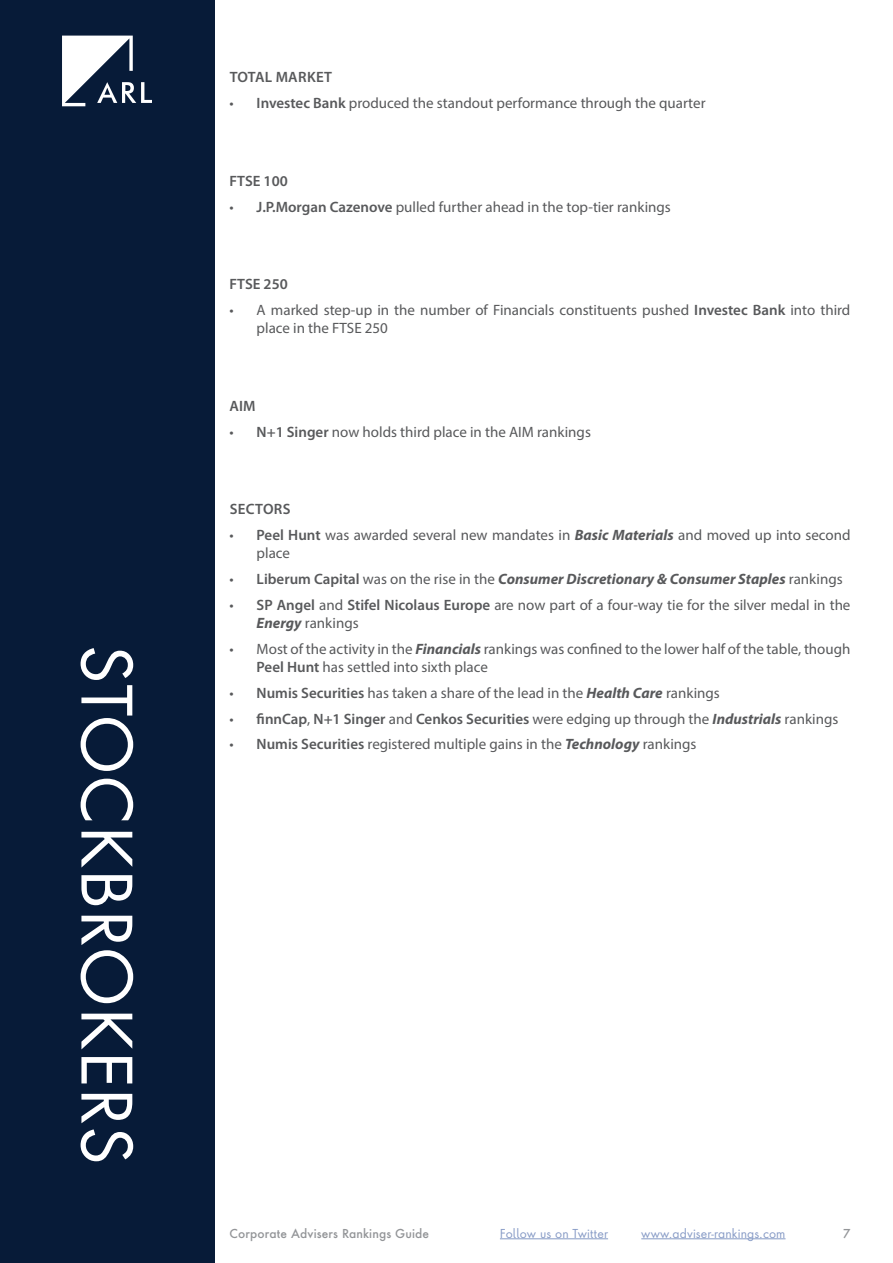
<style>
.page{position:relative;width:893px;height:1263px;background:#fff}
.page>*{position:absolute;margin:0;border:0;box-sizing:border-box;transform-origin:0 0}
.t1{font:67.5px "Futura Next";color:#fff}
.t2{font:15px/18px "Myriad Pro";color:#58595b}
.t3{font:italic 700 15px "Myriad Pro";color:#58595b}
.t4{font:600 15px "Myriad Pro";letter-spacing:.02em;color:#58595b}
.t5{font:600 15px "Myriad Pro";color:#58595b}
.t6{font:12px "Futura Next";letter-spacing:.01em;color:#879bc6}
.t7{font:500 12px "Futura Next";letter-spacing:.01em;color:#939598}
.s1{font-weight:600}
.s2{font-weight:700;font-style:italic}
.s3{font-weight:400;font-style:normal}
.s4{font-weight:600;font-style:normal}
</style>
<div class="page">
<div style="left:0;top:0;width:214px;height:1263px;background:#071b38"></div>
<svg style="left:62px;top:36px;width:90px;height:70px"></svg>
<hr style="left:641px;top:1238px;width:144px;height:1px;background:#879bc6">
<hr style="left:500px;top:1238px;width:108px;height:1px;background:#879bc6">
<h1 class="t1" style="left:157px;top:644px;width:522px;rotate:90deg">STOCKBROKERS</h1>
<p class="t4" style="left:230px;top:68px;width:104px">TOTAL MARKET</p>
<p class="t2" style="left:230px;top:94px;width:477px">• <span class="s1">Investec Bank</span> produced the standout performance through the quarter</p>
<p class="t5" style="left:230px;top:171px;width:60px">FTSE 100</p>
<p class="t2" style="left:230px;top:197px;width:443px">• <span class="s1">J.P.Morgan Cazenove</span> pulled further ahead in the top-tier rankings</p>
<p class="t5" style="left:230px;top:275px;width:60px">FTSE 250</p>
<p class="t2" style="left:257px;top:301px;width:595px;text-indent:-27px">• A marked step-up in the number of Financials constituents pushed <span class="s1">Investec Bank</span> into third place in the FTSE 250</p>
<p class="t5" style="left:230px;top:396px;width:27px">AIM</p>
<p class="t2" style="left:230px;top:422px;width:363px">• <span class="s1">N+1 Singer</span> now holds third place in the AIM rankings</p>
<p class="t4" style="left:230px;top:500px;width:62px">SECTORS</p>
<p class="t2" style="left:257px;top:526px;width:595px;text-indent:-27px">• <span class="s1">Peel Hunt</span> was awarded several new mandates in <span class="s2">Basic Materials</span> and moved up into second place</p>
<p class="t3" style="left:230px;top:569px;width:615px"><span class="s3">•</span> <span class="s4">Liberum Capital</span> <span class="s3">was on the rise in the</span> Consumer Discretionary &amp; Consumer Staples <span class="s3">rankings</span></p>
<p class="t2" style="left:257px;top:596px;width:595px;text-indent:-27px">• <span class="s1">SP Angel</span> and <span class="s1">Stifel Nicolaus Europe</span> are now part of a four-way tie for the silver medal in the<br><span class="s2">Energy</span> rankings</p>
<p class="t2" style="left:257px;top:639px;width:595px;text-indent:-27px">• Most of the activity in the <span class="s2">Financials</span> rankings was confined to the lower half of the table, though<br><span class="s1">Peel Hunt</span> has settled into sixth place</p>
<p class="t2" style="left:230px;top:683px;width:492px">• <span class="s1">Numis Securities</span> has taken a share of the lead in the <span class="s2">Health Care</span> rankings</p>
<p class="t2" style="left:230px;top:709px;width:610px">• <span class="s1">finnCap</span>, <span class="s1">N+1 Singer</span> and <span class="s1">Cenkos Securities</span> were edging up through the <span class="s2">Industrials</span> rankings</p>
<p class="t2" style="left:230px;top:735px;width:468px">• <span class="s1">Numis Securities</span> registered multiple gains in the <span class="s2">Technology</span> rankings</p>
<p class="t6" style="left:500px;top:1224px;width:110px">Follow us on Twitter</p>
<p class="t6" style="left:641px;top:1224px;width:146px">www.adviser-rankings.com</p>
<p class="t7" style="left:230px;top:1225px;width:201px">Corporate Advisers Rankings Guide</p>
<p class="t7" style="left:843px;top:1225px;width:9px">7</p>
</div>
